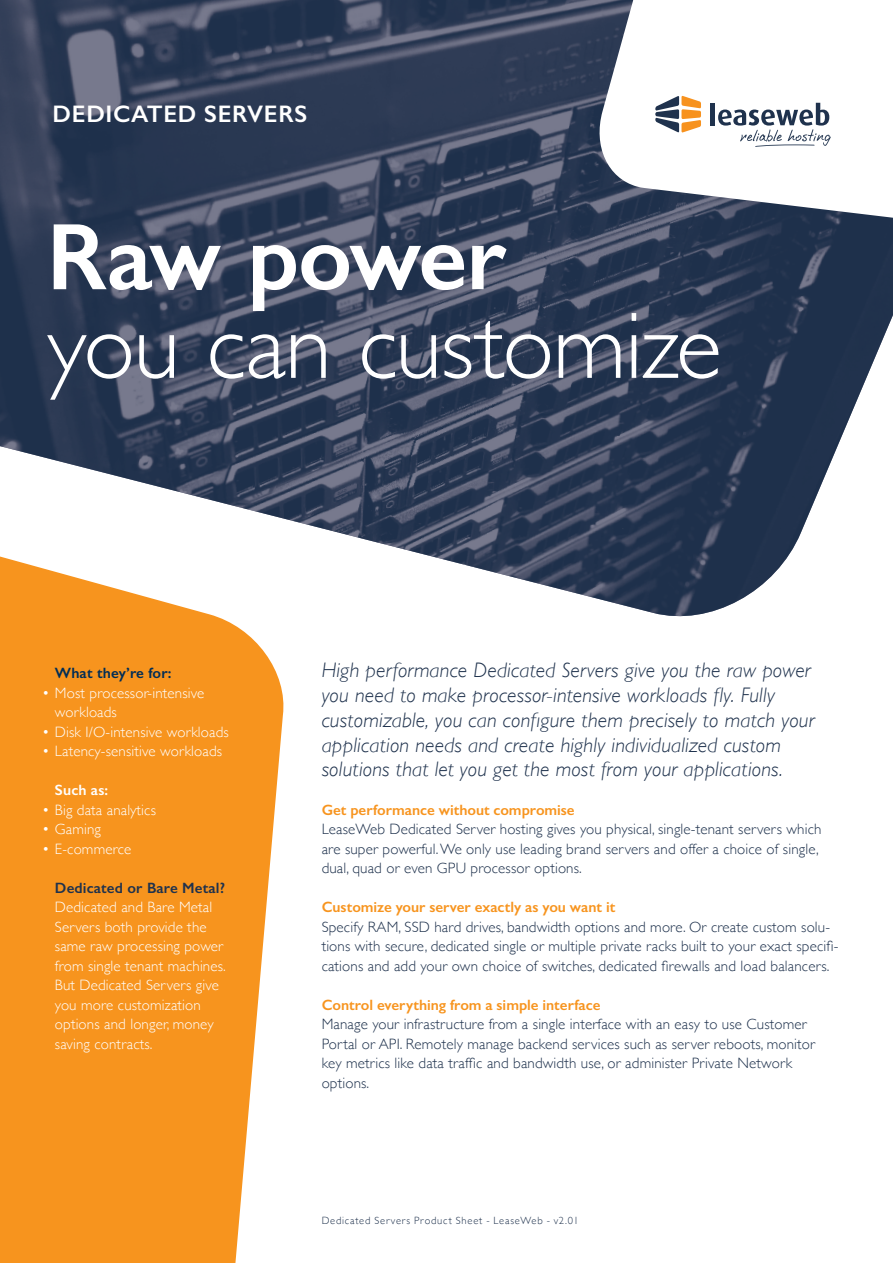
<style>
.page{position:relative;width:893px;height:1263px;background:#fff}
.page>*{position:absolute;margin:0;border:0;box-sizing:border-box;transform-origin:0 0}
.t1{font:300 94.95px "Gill Sans";letter-spacing:-.015em;color:#fff}
.t2{font:600 94.95px "Gill Sans";letter-spacing:-.02em;color:#fff}
.t3{font:600 24px "Gill Sans";letter-spacing:.025em;color:#fff}
.t4{font:italic 300 21px/24.8px "Gill Sans";letter-spacing:.01em;color:#1f324d}
.t5{font:300 15px/19.5px "Gill Sans";letter-spacing:.01em;color:#1f324d}
.t6{font:300 15px/19.5px "Gill Sans";letter-spacing:.01em;color:#fff}
.t7{font:600 15px "Gill Sans";color:#f7941e}
.t8{font:600 15px "Gill Sans";letter-spacing:.01em;color:#1f324d}
.t9{font:600 15px "Gill Sans";letter-spacing:.01em;color:#002d56}
.t10{font:600 15px "Gill Sans";letter-spacing:.01em;color:#fff}
.t11{font:300 10.5px "Gill Sans";letter-spacing:.075em;color:#1f324d}
</style>
<div class="page">
<img style="left:0;top:0;width:893px;height:617px">
<svg style="left:0;top:513px;width:288px;height:750px;fill:#f7941e"></svg>
<svg style="left:593px;top:0;width:300px;height:288px"></svg>
<svg style="left:655px;top:96px;width:46px;height:36px"></svg>
<hr style="left:711px;top:103px;width:4px;height:22px;background:#1f324d">
<svg style="left:718px;top:103px;width:113px;height:44px"></svg>
<h2 class="t3" style="left:53px;top:99px;width:256px">DEDICATED SERVERS</h2>
<h1 class="t2" style="left:47px;top:200px;width:461px">Raw power</h1>
<h1 class="t1" style="left:47px;top:272px;width:677px">you can customize</h1>
<p class="t9" style="left:55px;top:664px;width:118px">What they’re for:</p>
<p class="t6" style="left:55px;top:682px;width:151px;text-indent:-13px">• Most processor-intensive workloads</p>
<p class="t6" style="left:42px;top:721px;width:188px">• Disk I/O-intensive workloads</p>
<p class="t6" style="left:42px;top:741px;width:182px">• Latency-sensitive workloads</p>
<p class="t10" style="left:55px;top:781px;width:55px">Such as:</p>
<p class="t6" style="left:42px;top:799px;width:115px">• Big data analytics</p>
<p class="t6" style="left:42px;top:819px;width:60px">• Gaming</p>
<p class="t6" style="left:42px;top:838px;width:91px">• E-commerce</p>
<p class="t8" style="left:55px;top:878px;width:172px">Dedicated or Bare Metal?</p>
<p class="t6" style="left:55px;top:897px;width:172px">Dedicated and Bare Metal<br>Servers both provide the same raw processing power from single tenant machines.<br>But Dedicated Servers give you more customization options and longer, money saving contracts.</p>
<p class="t4" style="left:322px;top:658px;width:494px">High performance Dedicated Servers give you the raw power you need to make processor-intensive workloads fly. Fully customizable, you can configure them precisely to match your application needs and create highly individualized custom solutions that let you get the most from your applications.</p>
<p class="t7" style="left:322px;top:800px;width:255px">Get performance without compromise</p>
<p class="t5" style="left:322px;top:819px;width:501px">LeaseWeb Dedicated Server hosting gives you physical, single-tenant servers which are super powerful. We only use leading brand servers and offer a choice of single, dual, quad or even GPU processor options.</p>
<p class="t7" style="left:322px;top:898px;width:295px">Customize your server exactly as you want it</p>
<p class="t5" style="left:322px;top:916px;width:518px">Specify RAM, SSD hard drives, bandwidth options and more. Or create custom solu&shy;tions with secure, dedicated single or multiple private racks built to your exact specifi&shy;cations and add your own choice of switches, dedicated firewalls and load balancers.</p>
<p class="t7" style="left:322px;top:995px;width:280px">Control everything from a simple interface</p>
<p class="t5" style="left:322px;top:1014px;width:495px">Manage your infrastructure from a single interface with an easy to use Customer Portal or API. Remotely manage backend services such as server reboots, monitor key metrics like data traffic and bandwidth use, or administer Private Network options.</p>
<p class="t11" style="left:322px;top:1212px;width:259px">Dedicated Servers Product Sheet - LeaseWeb - v2.01</p>
</div>
